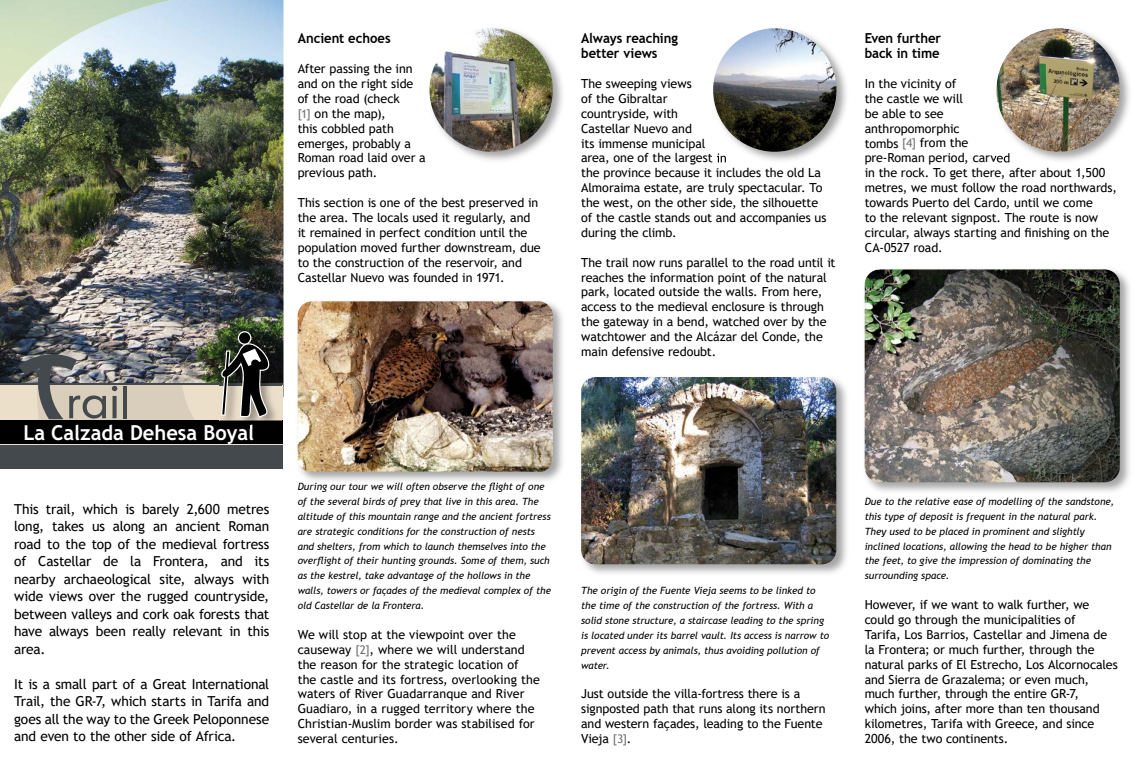
<style>
.page{position:relative;width:1134px;height:780px;background:#fff}
.page>*{position:absolute;margin:0;border:0;box-sizing:border-box;transform-origin:0 0}
.t1{font:700 20.62px "Trebuchet MS";color:#fff}
.t2{font:13.75px/17.5px "Trebuchet MS";letter-spacing:-.01em;color:#000;text-align:justify}
.t3{font:700 13.75px/14.9px "Trebuchet MS";letter-spacing:-.005em;color:#000;scale:.95 1}
.t4{font:12.5px/14.9px "Trebuchet MS";letter-spacing:-.005em;color:#000}
.t5{font:italic 10px/14.9px "Trebuchet MS";letter-spacing:-.005em;color:#000}
.s1{font-size:11.88px;color:#707172}
</style>
<div class="page">
<img style="left:0;top:0;width:283px;height:383px">
<img style="left:0;top:0;width:172px;height:108px">
<div style="left:0;top:385px;width:283px;height:82px;background:#ebdfca"></div>
<div style="left:0;top:420px;width:283px;height:24px;background:#000"></div>
<div style="left:0;top:445px;width:283px;height:24px;background:#44494d"></div>
<hr style="left:0;top:383px;width:283px;height:2px;background:#44494d">
<img style="left:18px;top:354px;width:177px;height:66px">
<img style="left:220px;top:329px;width:62px;height:92px">
<img style="left:250px;top:424px;width:3px;height:4px">
<svg style="left:221px;top:331px;width:48px;height:86px;background:#56574f"></svg>
<img style="left:433px;top:28px;width:130px;height:133px">
<img style="left:429px;top:28px;width:124px;height:124px;border-radius:62px">
<img style="left:713px;top:28px;width:134px;height:133px">
<img style="left:711px;top:153px;width:16px;height:10px">
<img style="left:713px;top:28px;width:123px;height:124px;border-radius:62px">
<img style="left:297px;top:304px;width:266px;height:177px">
<img style="left:299px;top:482px;width:227px;height:1px">
<img style="left:298px;top:301px;width:255px;height:170px">
<img style="left:585px;top:380px;width:262px;height:194px">
<img style="left:581px;top:377px;width:255px;height:187px">
<img style="left:1000px;top:28px;width:130px;height:133px">
<img style="left:995px;top:153px;width:15px;height:10px">
<img style="left:996px;top:28px;width:124px;height:124px;border-radius:62px">
<img style="left:864px;top:273px;width:266px;height:219px">
<img style="left:865px;top:269px;width:255px;height:213px">
<p class="t3" style="left:298px;top:31px;width:99px">Ancient echoes</p>
<p class="t4" style="left:298px;top:61px;width:130px">After passing the inn and on the right side of the road (check<br><span class="s1">[1]</span> on the map),<br>this cobbled path emerges, probably a<br>Roman road laid over a previous path.</p>
<p class="t4" style="left:298px;top:195px;width:244px">This section is one of the best preserved in the area. The locals used it regularly, and it remained in perfect condition until the population moved further downstream, due to the construction of the reservoir, and Castellar Nuevo was founded in 1971.</p>
<h1 class="t1" style="left:23px;top:419px;width:232px">La Calzada Dehesa Boyal</h1>
<p class="t2" style="left:14px;top:500px;width:257px">This trail, which is barely 2,600 metres long, takes us along an ancient Roman road to the top of the medieval fortress of Castellar de la Frontera, and its nearby archaeological site, always with wide views over the rugged countryside, between valleys and cork oak forests that have always been really relevant in this area.</p>
<p class="t2" style="left:14px;top:675px;width:257px">It is a small part of a Great International Trail, the GR-7, which starts in Tarifa and goes all the way to the Greek Peloponnese and even to the other side of Africa.</p>
<p class="t5" style="left:298px;top:479px;width:255px">During our tour we will often observe the flight of one of the several birds of prey that live in this area. The altitude of this mountain range and the ancient fortress are strategic conditions for the construction of nests and shelters, from which to launch themselves into the overflight of their hunting grounds. Some of them, such as the kestrel, take advantage of the hollows in the walls, towers or façades of the medieval complex of the old Castellar de la Frontera.</p>
<p class="t4" style="left:298px;top:627px;width:244px">We will stop at the viewpoint over the causeway <span class="s1">[2]</span>, where we will understand the reason for the strategic location of the castle and its fortress, overlooking the waters of River Guadarranque and River Guadiaro, in a rugged territory where the Christian-Muslim border was stabilised for several centuries.</p>
<p class="t3" style="left:581px;top:31px;width:103px">Always reaching better views</p>
<p class="t4" style="left:581px;top:76px;width:247px">The sweeping views<br>of the Gibraltar<br>countryside, with<br>Castellar Nuevo and<br>its immense municipal<br>area, one of the largest in<br>the province because it includes the old La<br>Almoraima estate, are truly spectacular. To the west, on the other side, the silhouette of the castle stands out and accompanies us during the climb.</p>
<p class="t4" style="left:581px;top:255px;width:256px">The trail now runs parallel to the road until it reaches the information point of the natural park, located outside the walls. From here, access to the medieval enclosure is through the gateway in a bend, watched over by the watchtower and the Alcázar del Conde, the main defensive redoubt.</p>
<p class="t3" style="left:865px;top:31px;width:82px">Even further back in time</p>
<p class="t4" style="left:865px;top:76px;width:254px">In the vicinity of<br>the castle we will<br>be able to see<br>anthropomorphic<br>tombs <span class="s1">[4]</span> from the<br>pre-Roman period, carved<br>in the rock. To get there, after about 1,500 metres, we must follow the road northwards, towards Puerto del Cardo, until we come<br>to the relevant signpost. The route is now circular, always starting and finishing on the<br>CA-0527 road.</p>
<p class="t5" style="left:581px;top:583px;width:249px">The origin of the Fuente Vieja seems to be linked to the time of the construction of the fortress. With a solid stone structure, a staircase leading to the spring is located under its barrel vault. Its access is narrow to prevent access by animals, thus avoiding pollution of water.</p>
<p class="t4" style="left:581px;top:686px;width:246px">Just outside the villa-fortress there is a signposted path that runs along its northern and western façades, leading to the Fuente Vieja <span class="s1">[3]</span>.</p>
<p class="t5" style="left:865px;top:494px;width:251px">Due to the relative ease of modelling of the sandstone, this type of deposit is frequent in the natural park.<br>They used to be placed in prominent and slightly inclined locations, allowing the head to be higher than the feet, to give the impression of dominating the surrounding space.</p>
<p class="t4" style="left:865px;top:597px;width:255px">However, if we want to walk further, we could go through the municipalities of<br>Tarifa, Los Barrios, Castellar and Jimena de la Frontera; or much further, through the natural parks of El Estrecho, Los Alcornocales and Sierra de Grazalema; or even much, much further, through the entire GR-7,<br>which joins, after more than ten thousand kilometres, Tarifa with Greece, and since 2006, the two continents.</p>
</div>
